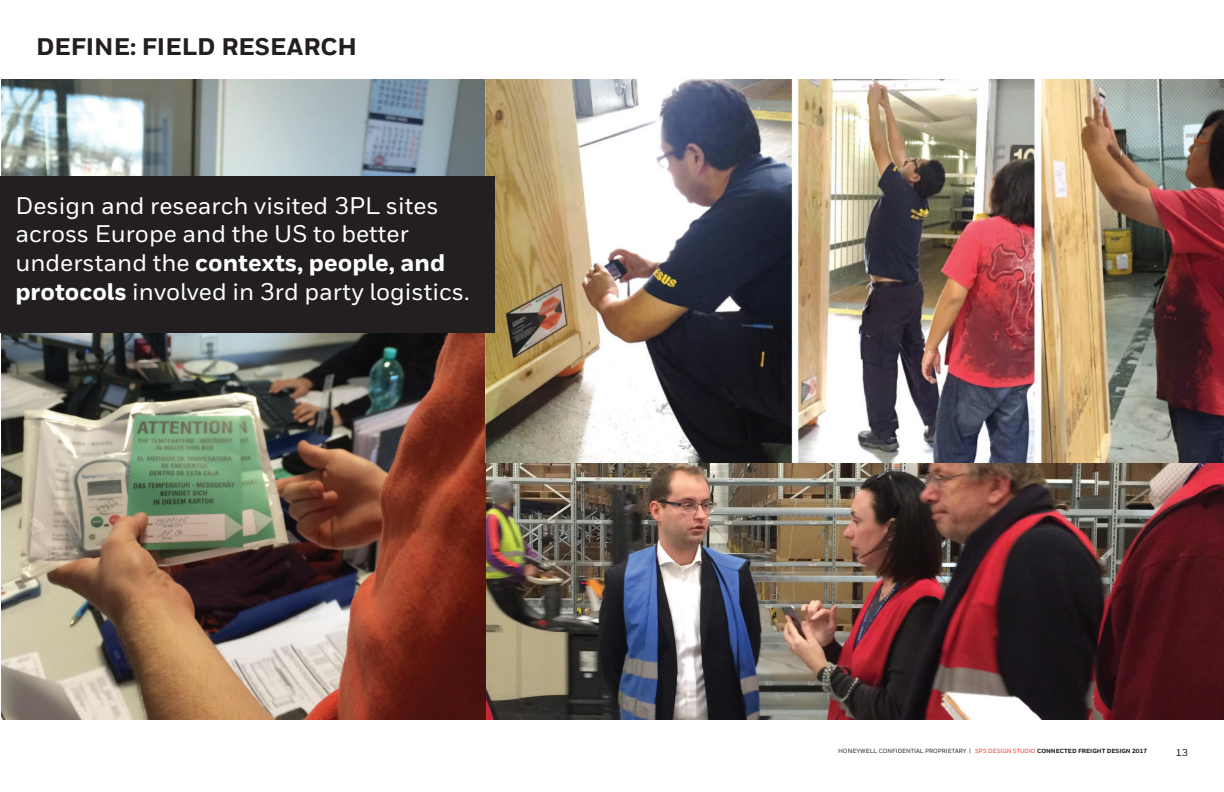
<style>
.page{position:relative;width:1224px;height:792px;background:#fff}
.page>*{position:absolute;margin:0;border:0;box-sizing:border-box;transform-origin:0 0}
.t1{font:500 24px/28.8px "Honeywell Sans";color:#fff}
.t2{font:800 24px "Honeywell Sans";color:#231f20}
.t3{font:500 10px "Honeywell Sans";color:#231f20}
.t4{font:500 6px "Honeywell Sans";color:#231f20}
.s1{font-weight:800}
.s2{color:#ef3024}
</style>
<div class="page">
<img style="left:1px;top:79px;width:485px;height:641px">
<img style="left:486px;top:463px;width:738px;height:257px">
<img style="left:485px;top:79px;width:739px;height:384px">
<div style="left:0;top:176px;width:495px;height:157px;background:#231f20"></div>
<p class="t2" style="left:36px;top:32px;width:323px">DEFINE: FIELD RESEARCH</p>
<p class="t1" style="left:15px;top:191px;width:456px">Design and research visited 3PL sites across Europe and the US to better understand the <span class="s1">contexts, people, and protocols</span> involved in 3rd party logistics.</p>
<p class="t4" style="left:838px;top:747px;width:311px">HONEYWELL CONFIDENTIAL PROPRIETARY | <span class="s2">SPS DESIGN STUDIO</span> <span class="s1">CONNECTED FREIGHT DESIGN 2017</span></p>
<p class="t3" style="left:1176px;top:746px;width:14px">13</p>
</div>
